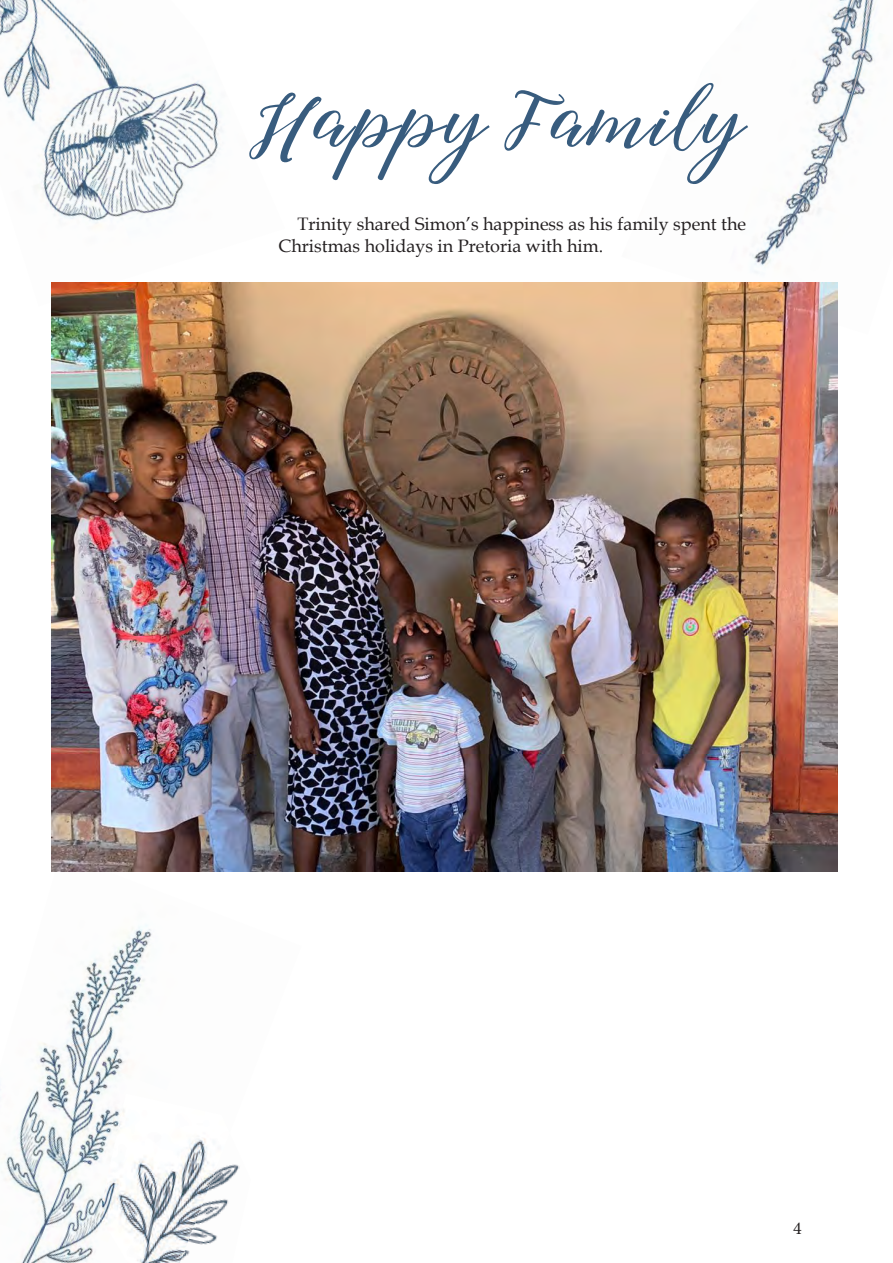
<style>
.page{position:relative;width:893px;height:1263px;background:#fff}
.page>*{position:absolute;margin:0;border:0;box-sizing:border-box;transform-origin:0 0}
.t1{font:78px "Nightcall";letter-spacing:.03em;color:#385c7e}
.t2{font:18px/21.6px "Book Antiqua";color:#231f20}
.t3{font:18px "Minion Pro";color:#231f20}
</style>
<div class="page">
<img style="left:0;top:0;width:223px;height:306px">
<img style="left:0;top:853px;width:152px;height:410px">
<img style="left:230px;top:1164px;width:10px;height:15px">
<img style="left:99px;top:1093px;width:131px;height:170px">
<img style="left:750px;top:0;width:125px;height:273px">
<img style="left:52px;top:282px;width:786px;height:590px">
<h1 class="t1" style="left:249px;top:74px;width:495px">Happy Family</h1>
<p class="t2" style="left:279px;top:213px;width:469px;text-indent:19px">Trinity shared Simon’s happiness as his family spent the<br>Christmas holidays in Pretoria with him.</p>
<p class="t3" style="left:793px;top:1216px;width:10px">4</p>
</div>
